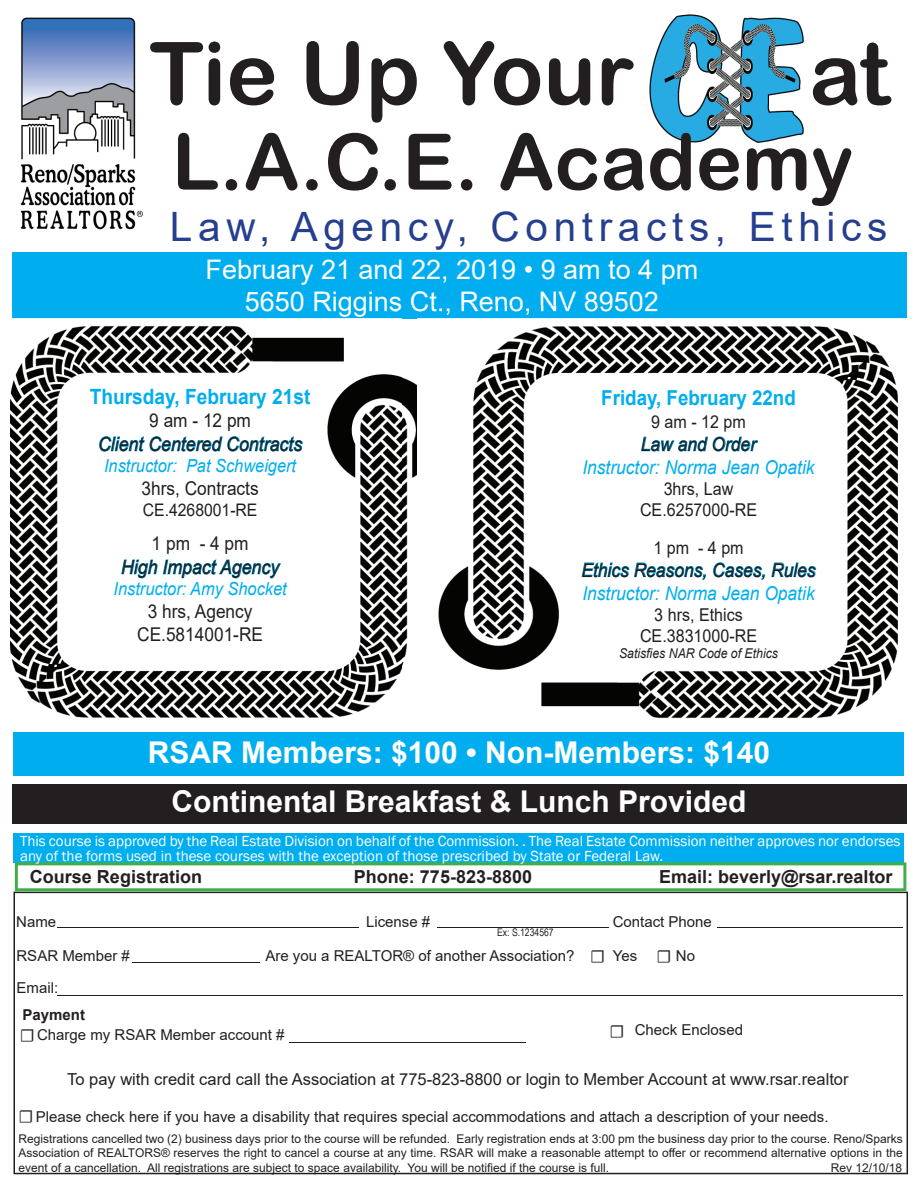
<style>
.page{position:relative;width:918px;height:1188px;background:#fff}
.page>*{position:absolute;margin:0;border:0;box-sizing:border-box;transform-origin:0 0}
.t1{font:87px "Arial Rounded MT Bold";color:#231f20}
.t2{font:78px "Arial Rounded MT Bold";color:#231f20}
.t3{font:40.5px "Arial";letter-spacing:.14em;color:#253f8e}
.t4{font:700 30px/48.9px "Arial";color:#fff;text-align:center}
.t5{font:27px/32.4px "Arial";color:#fff;text-align:center}
.t6{font:700 21px "Arial";color:#00aeef;scale:.91 1}
.t7{font:700 20.55px "Arial";color:#00aeef;scale:.91 1}
.t8{font:italic 19.5px "Arial";color:#231f20;scale:.91 1}
.t9{font:italic 19.2px "Arial";color:#00aeef;scale:.91 1}
.t10{font:italic 19.2px "Arial";color:#231f20;scale:.91 1}
.t11{font:19.05px/22.8px "Arial";color:#231f20;text-align:center;scale:.91 1}
.t12{font:700 18px "Arial";color:#231f20}
.t13{font:italic 18px "Arial";color:#00aeef;scale:.91 1}
.t14{font:18px "Minion Pro";color:#231f20}
.t15{font:17.7px/21.1px "Arial";color:#231f20;text-align:center;scale:.91 1}
.t16{font:17.25px "Arial";color:#231f20;scale:.91 1}
.t17{font:16.5px "Arial";color:#231f20}
.t18{font:15px "Arial";color:#231f20}
.t19{font:15px/15px "Franklin Gothic";color:#fff}
.t20{font:700 15px "Arial";color:#231f20}
.t21{font:italic 13.5px "Arial";color:#231f20;scale:.91 1}
.t22{font:12px/14.4px "Arial";color:#231f20;text-align:justify}
.t23{font:10.5px "Arial Narrow";color:#231f20}
</style>
<div class="page">
<div style="left:14px;top:833px;width:890px;height:29px;background:#00aeef"></div>
<svg style="left:14px;top:892px;width:894px;height:282px"></svg>
<svg style="left:15px;top:862px;width:891px;height:29px"></svg>
<img style="left:20px;top:17px;width:123px;height:213px">
<img style="left:649px;top:14px;width:164px;height:129px">
<img style="left:813px;top:65px;width:4px;height:37px">
<div style="left:12px;top:253px;width:894px;height:65px;background:#00aeef"></div>
<img style="left:417px;top:318px;width:489px;height:400px">
<img style="left:412px;top:306px;width:246px;height:9px">
<img style="left:10px;top:318px;width:393px;height:400px">
<img style="left:339px;top:312px;width:27px;height:5px">
<img style="left:403px;top:312px;width:14px;height:352px">
<svg style="left:403px;top:317px;width:14px;height:1px"></svg>
<svg style="left:99px;top:435px;width:204px;height:17px"></svg>
<svg style="left:121px;top:557px;width:161px;height:22px"></svg>
<svg style="left:641px;top:421px;width:118px;height:33px"></svg>
<svg style="left:581px;top:562px;width:125px;height:18px"></svg>
<svg style="left:713px;top:562px;width:52px;height:18px"></svg>
<svg style="left:771px;top:562px;width:45px;height:16px"></svg>
<div style="left:14px;top:732px;width:890px;height:43px;background:#00aeef"></div>
<div style="left:12px;top:784px;width:894px;height:40px;background:#231f20"></div>
<h1 class="t1" style="left:149px;top:22px;width:486px">Tie Up Your</h1>
<h1 class="t1" style="left:809px;top:22px;width:82px">at</h1>
<h2 class="t2" style="left:172px;top:116px;width:683px">L.A.C.E. Academy</h2>
<h3 class="t3" style="left:170px;top:198px;width:719px">Law, Agency, Contracts, Ethics</h3>
<h3 class="t5" style="left:206px;top:253px;width:494px">February 21 and 22, 2019 • 9 am to 4 pm<br>5650 Riggins Ct., Reno, NV 89502</h3>
<h3 class="t6" style="left:90px;top:382px;width:244px">Thursday, February 21st</h3>
<h3 class="t11" style="left:149px;top:409px;width:113px">9 am - 12 pm</h3>
<h3 class="t8" style="left:98px;top:431px;width:226px">Client Centered Contracts</h3>
<h3 class="t13" style="left:104px;top:454px;width:213px">Instructor: Pat Schweigert</h3>
<h3 class="t11" style="left:142px;top:477px;width:130px">3hrs, Contracts</h3>
<h3 class="t16" style="left:143px;top:498px;width:128px">CE.4268001-RE</h3>
<h3 class="t11" style="left:152px;top:532px;width:108px">1 pm - 4 pm</h3>
<h3 class="t8" style="left:121px;top:554px;width:175px">High Impact Agency</h3>
<h3 class="t13" style="left:114px;top:578px;width:192px">Instructor: Amy Shocket</h3>
<h3 class="t11" style="left:137px;top:600px;width:140px">3 hrs, Agency<br>CE.5814001-RE</h3>
<h3 class="t7" style="left:601px;top:383px;width:215px">Friday, February 22nd</h3>
<h3 class="t15" style="left:651px;top:411px;width:106px">9 am - 12 pm</h3>
<h3 class="t10" style="left:641px;top:432px;width:128px">Law and Order</h3>
<h3 class="t9" style="left:582px;top:455px;width:257px">Instructor: Norma Jean Opatik</h3>
<h3 class="t15" style="left:640px;top:478px;width:130px">3hrs, Law<br>CE.6257000-RE</h3>
<h3 class="t15" style="left:653px;top:537px;width:101px">1 pm - 4 pm</h3>
<h3 class="t10" style="left:581px;top:557px;width:259px">Ethics Reasons, Cases, Rules</h3>
<h3 class="t9" style="left:582px;top:580px;width:257px">Instructor: Norma Jean Opatik</h3>
<h3 class="t15" style="left:640px;top:604px;width:130px">3 hrs, Ethics<br>CE.3831000-RE</h3>
<p class="t21" style="left:619px;top:645px;width:176px">Satisfies NAR Code of Ethics</p>
<h3 class="t4" style="left:148px;top:729px;width:624px">RSAR Members: $100 • Non-Members: $140<br>Continental Breakfast &amp; Lunch Provided</h3>
<p class="t19" style="left:20px;top:833px;width:882px">This course is approved by the Real Estate Division on behalf of the Commission. . The Real Estate Commission neither approves nor endorses any of the forms used in these courses with the exception of those prescribed by State or Federal Law.</p>
<h3 class="t12" style="left:30px;top:864px;width:174px">Course Registration</h3>
<h3 class="t12" style="left:354px;top:864px;width:180px">Phone: 775-823-8800</h3>
<h3 class="t12" style="left:659px;top:864px;width:235px">Email: beverly@rsar.realtor</h3>
<p class="t18" style="left:16px;top:911px;width:42px">Name</p>
<p class="t18" style="left:366px;top:911px;width:66px">License #</p>
<p class="t23" style="left:497px;top:925px;width:58px">Ex: S.1234567</p>
<p class="t18" style="left:613px;top:911px;width:101px">Contact Phone</p>
<p class="t18" style="left:17px;top:946px;width:115px">RSAR Member #</p>
<p class="t18" style="left:265px;top:946px;width:310px">Are you a REALTOR® of another Association?</p>
<p class="t18" style="left:676px;top:945px;width:21px">No</p>
<p class="t18" style="left:17px;top:977px;width:43px">Email:</p>
<p class="t20" style="left:23px;top:1004px;width:64px">Payment</p>
<p class="t18" style="left:37px;top:1024px;width:249px">Charge my RSAR Member account #</p>
<p class="t18" style="left:613px;top:946px;width:26px">Yes</p>
<h3 class="t14" style="left:590px;top:944px;width:17px">☐</h3>
<h3 class="t14" style="left:656px;top:944px;width:17px">☐</h3>
<p class="t18" style="left:635px;top:1019px;width:110px">Check Enclosed</p>
<h3 class="t14" style="left:20px;top:1023px;width:17px">☐</h3>
<h3 class="t14" style="left:609px;top:1019px;width:17px">☐</h3>
<h3 class="t17" style="left:67px;top:1068px;width:783px">To pay with credit card call the Association at 775-823-8800 or login to Member Account at www.rsar.realtor</h3>
<h3 class="t14" style="left:19px;top:1104px;width:17px">☐</h3>
<p class="t18" style="left:36px;top:1107px;width:794px">Please check here if you have a disability that requires special accommodations and attach a description of your needs.</p>
<p class="t22" style="left:19px;top:1132px;width:886px">Registrations cancelled two (2) business days prior to the course will be refunded. Early registration ends at 3:00 pm the business day prior to the course. Reno/Sparks Association of REALTORS® reserves the right to cancel a course at any time. RSAR will make a reasonable attempt to offer or recommend alternative options in the event of a cancellation. All registrations are subject to space availability. You will be notified if the course is full.</p>
<p class="t22" style="left:831px;top:1161px;width:73px">Rev 12/10/18</p>
</div>
